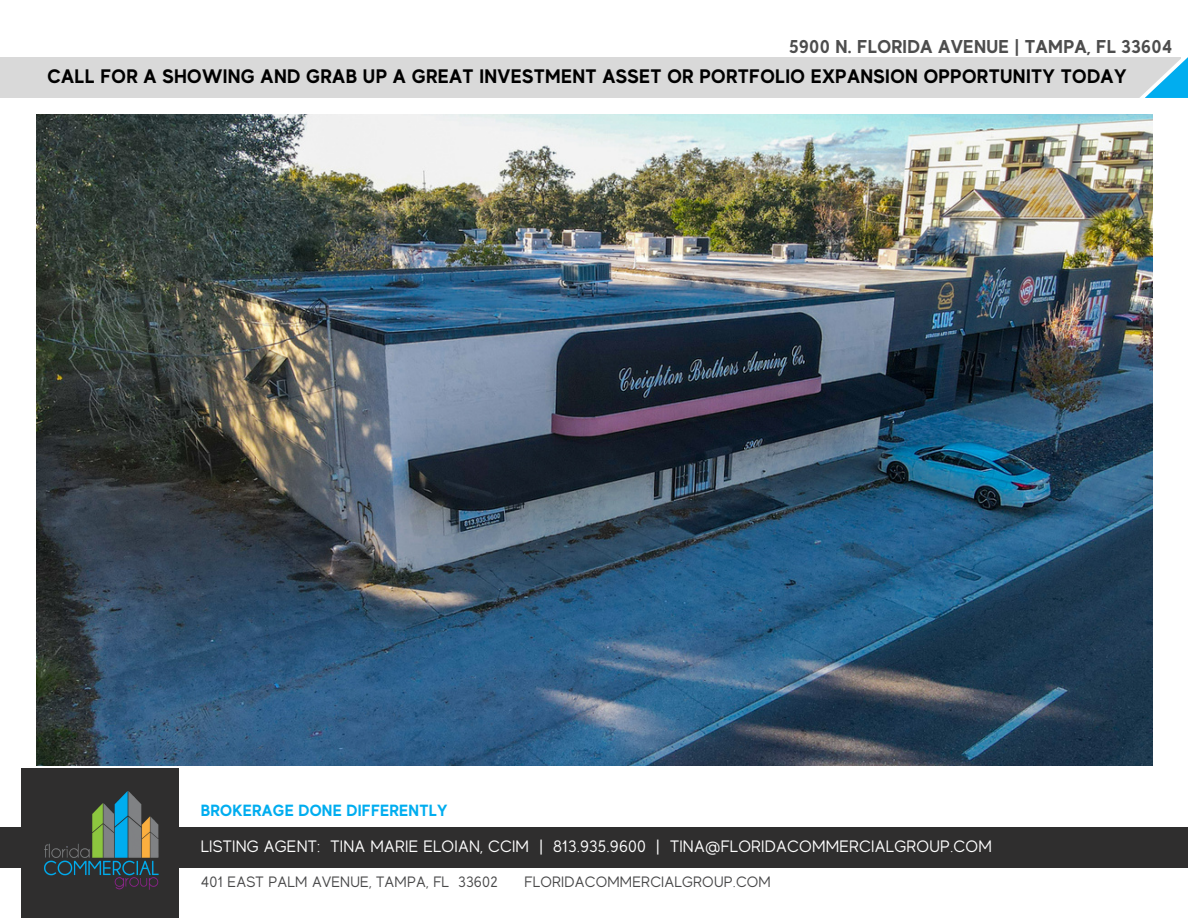
<style>
.page{position:relative;width:1188px;height:918px;background:#fff}
.page>*{position:absolute;margin:0;border:0;box-sizing:border-box;transform-origin:0 0}
.t1{font:700 19.5px "MADE Evolve Sans";letter-spacing:.02em;color:#000}
.t2{font:700 18.6px "MADE Evolve Sans";letter-spacing:.015em;color:#4d4d4d}
.t3{font:16.5px "MADE Evolve Sans";letter-spacing:.015em;color:#fff}
.t4{font:700 16.2px "MADE Evolve Sans";letter-spacing:.015em;color:#00adef}
.t5{font:15px "MADE Evolve Sans";letter-spacing:.015em;color:#484849}
</style>
<div class="page">
<div style="left:0;top:58px;width:1181px;height:40px;background:#d9d9d9"></div>
<svg style="left:1139px;top:57px;width:6px;height:41px"></svg>
<svg style="left:1145px;top:57px;width:43px;height:41px"></svg>
<div style="left:22px;top:768px;width:157px;height:150px;background:#2f2e2e"></div>
<div style="left:0;top:828px;width:1188px;height:40px;background:#2f2e2e"></div>
<img style="left:44px;top:791px;width:115px;height:99px">
<img style="left:36px;top:115px;width:1116px;height:650px">
<p class="t2" style="left:789px;top:36px;width:385px">5900 N. FLORIDA AVENUE | TAMPA, FL 33604</p>
<p class="t1" style="left:48px;top:65px;width:1080px">CALL FOR A SHOWING AND GRAB UP A GREAT INVESTMENT ASSET OR PORTFOLIO EXPANSION OPPORTUNITY TODAY</p>
<p class="t4" style="left:201px;top:801px;width:248px">BROKERAGE DONE DIFFERENTLY</p>
<p class="t3" style="left:201px;top:837px;width:792px">LISTING AGENT: TINA MARIE ELOIAN, CCIM | 813.935.9600 | TINA@FLORIDACOMMERCIALGROUP.COM</p>
<p class="t5" style="left:201px;top:874px;width:298px">401 EAST PALM AVENUE, TAMPA, FL 33602</p>
<p class="t5" style="left:524px;top:874px;width:248px">FLORIDACOMMERCIALGROUP.COM</p>
</div>
